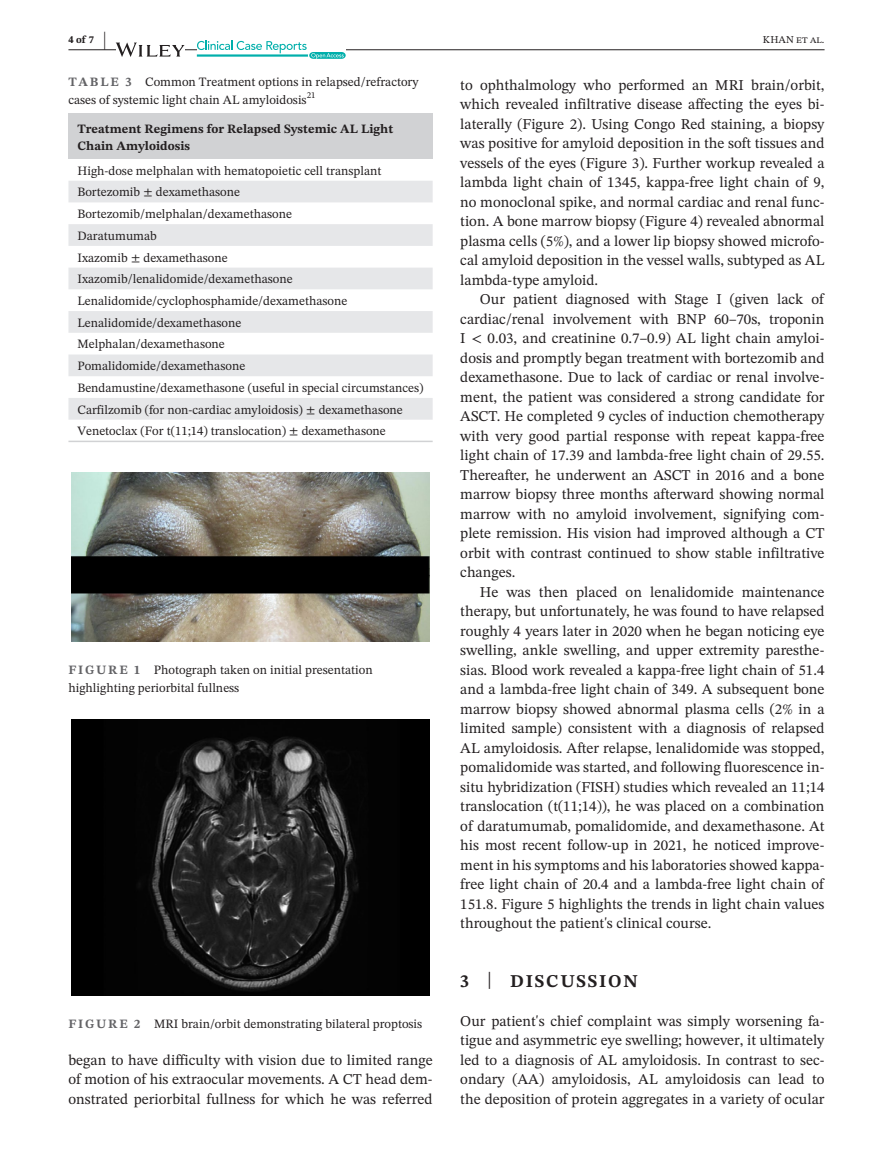
<style>
.page{position:relative;width:893px;height:1174px;background:#fff}
.page>*{position:absolute;margin:0;border:0;box-sizing:border-box;transform-origin:0 0}
.t1{font:700 18px "STIX Two Text";letter-spacing:.1em;color:#231f20}
.t2{font:15px/19.5px "STIX Two Text";color:#231f20;text-align:justify}
.t3{font:12.75px/21.8px "STIX Two Text";color:#231f20}
.t4{font:700 12.75px/17.2px "STIX Two Text";color:#231f20}
.t5{font:10.5px "STIX Two Text";color:#231f20}
.t6{font:700 10.5px "STIX Two Text";color:#231f20}
.t7{font:8.85px "STIX Two Text";color:#231f20}
.s1{font-size:21px}
.s2{font-weight:700;color:#636366}
.s3{font-weight:400;font-size:23.7px}
</style>
<div class="page">
<hr style="left:68px;top:49px;width:756px;height:1px;background:#231f20">
<svg style="left:116px;top:43px;width:69px;height:14px"></svg>
<svg style="left:197px;top:41px;width:149px;height:18px"></svg>
<div style="left:68px;top:114px;width:365px;height:45px;background:#d1d2d4"></div>
<svg style="left:68px;top:181px;width:365px;height:239px;fill:#e6e7e9"></svg>
<hr style="left:68px;top:440px;width:365px;height:2px;background:#d1d2d4">
<div style="left:68px;top:473px;width:365px;height:169px;background:linear-gradient(to bottom,#fff,#fff)"></div>
<img style="left:72px;top:473px;width:357px;height:169px">
<div style="left:68px;top:720px;width:365px;height:275px;background:linear-gradient(to bottom,#fff,#fff)"></div>
<img style="left:72px;top:720px;width:357px;height:275px">
<p class="t6" style="left:68px;top:32px;width:39px">4 of 7 <span class="s1">|</span></p>
<p class="t5" style="left:763px;top:32px;width:63px">KHAN et al.</p>
<p class="t3" style="left:68px;top:72px;width:352px;line-height:18px"><span class="s2">TABLE 3</span> Common Treatment options in relapsed/refractory cases of systemic light chain AL amyloidosis</p>
<p class="t7" style="left:307px;top:89px;width:10px">21</p>
<p class="t4" style="left:77px;top:120px;width:317px">Treatment Regimens for Relapsed Systemic AL Light<br>Chain Amyloidosis</p>
<p class="t3" style="left:77px;top:159px;width:347px">High-dose melphalan with hematopoietic cell transplant Bortezomib ± dexamethasone Bortezomib/melphalan/dexamethasone<br>Daratumumab<br>Ixazomib ± dexamethasone Ixazomib/lenalidomide/dexamethasone Lenalidomide/cyclophosphamide/dexamethasone Lenalidomide/dexamethasone<br>Melphalan/dexamethasone<br>Pomalidomide/dexamethasone<br>Bendamustine/dexamethasone (useful in special circumstances)<br>Carfilzomib (for non-cardiac amyloidosis) ± dexamethasone Venetoclax (For t(11;14) translocation) ± dexamethasone</p>
<p class="t3" style="left:68px;top:661px;width:306px;line-height:18px"><span class="s2">FIGURE 1</span> Photograph taken on initial presentation highlighting periorbital fullness</p>
<p class="t3" style="left:68px;top:1012px;width:355px"><span class="s2">FIGURE 2</span> MRI brain/orbit demonstrating bilateral proptosis</p>
<p class="t2" style="left:68px;top:1050px;width:366px">began to have difficulty with vision due to limited range of motion of his extraocular movements. A CT head dem&shy;onstrated periorbital fullness for which he was referred</p>
<p class="t2" style="left:460px;top:75px;width:366px">to ophthalmology who performed an MRI brain/orbit, which revealed infiltrative disease affecting the eyes bi&shy;laterally (Figure 2). Using Congo Red staining, a biopsy was positive for amyloid deposition in the soft tissues and vessels of the eyes (Figure 3). Further workup revealed a lambda light chain of 1345, kappa-free light chain of 9, no monoclonal spike, and normal cardiac and renal func&shy;tion. A bone marrow biopsy (Figure 4) revealed abnormal plasma cells (5%), and a lower lip biopsy showed microfo&shy;cal amyloid deposition in the vessel walls, subtyped as AL lambda-type amyloid.</p>
<p class="t2" style="left:460px;top:289px;width:366px;text-indent:20px">Our patient diagnosed with Stage I (given lack of cardiac/renal involvement with BNP 60–70s, troponin I &lt; 0.03, and creatinine 0.7–0.9) AL light chain amyloi&shy;dosis and promptly began treatment with bortezomib and dexamethasone. Due to lack of cardiac or renal involve&shy;ment, the patient was considered a strong candidate for ASCT. He completed 9 cycles of induction chemotherapy with very good partial response with repeat kappa-free light chain of 17.39 and lambda-free light chain of 29.55.<br>Thereafter, he underwent an ASCT in 2016 and a bone marrow biopsy three months afterward showing normal marrow with no amyloid involvement, signifying com&shy;plete remission. His vision had improved although a CT orbit with contrast continued to show stable infiltrative changes.</p>
<p class="t2" style="left:460px;top:582px;width:366px;text-indent:19px">He was then placed on lenalidomide maintenance therapy, but unfortunately, he was found to have relapsed roughly 4 years later in 2020 when he began noticing eye swelling, ankle swelling, and upper extremity paresthe&shy;sias. Blood work revealed a kappa-free light chain of 51.4 and a lambda-free light chain of 349. A subsequent bone marrow biopsy showed abnormal plasma cells (2% in a limited sample) consistent with a diagnosis of relapsed AL amyloidosis. After relapse, lenalidomide was stopped, pomalidomide was started, and following fluorescence in&shy;situ hybridization (FISH) studies which revealed an 11;14 translocation (t(11;14)), he was placed on a combination of daratumumab, pomalidomide, and dexamethasone. At his most recent follow-up in 2021, he noticed improve&shy;ment in his symptoms and his laboratories showed kappa&shy;free light chain of 20.4 and a lambda-free light chain of 151.8. Figure 5 highlights the trends in light chain values throughout the patient's clinical course.</p>
<p class="t1" style="left:460px;top:968px;width:179px">3 <span class="s3">|</span> DISCUSSION</p>
<p class="t2" style="left:460px;top:1011px;width:366px">Our patient's chief complaint was simply worsening fa&shy;tigue and asymmetric eye swelling; however, it ultimately led to a diagnosis of AL amyloidosis. In contrast to sec&shy;ondary (AA) amyloidosis, AL amyloidosis can lead to the deposition of protein aggregates in a variety of ocular</p>
</div>
